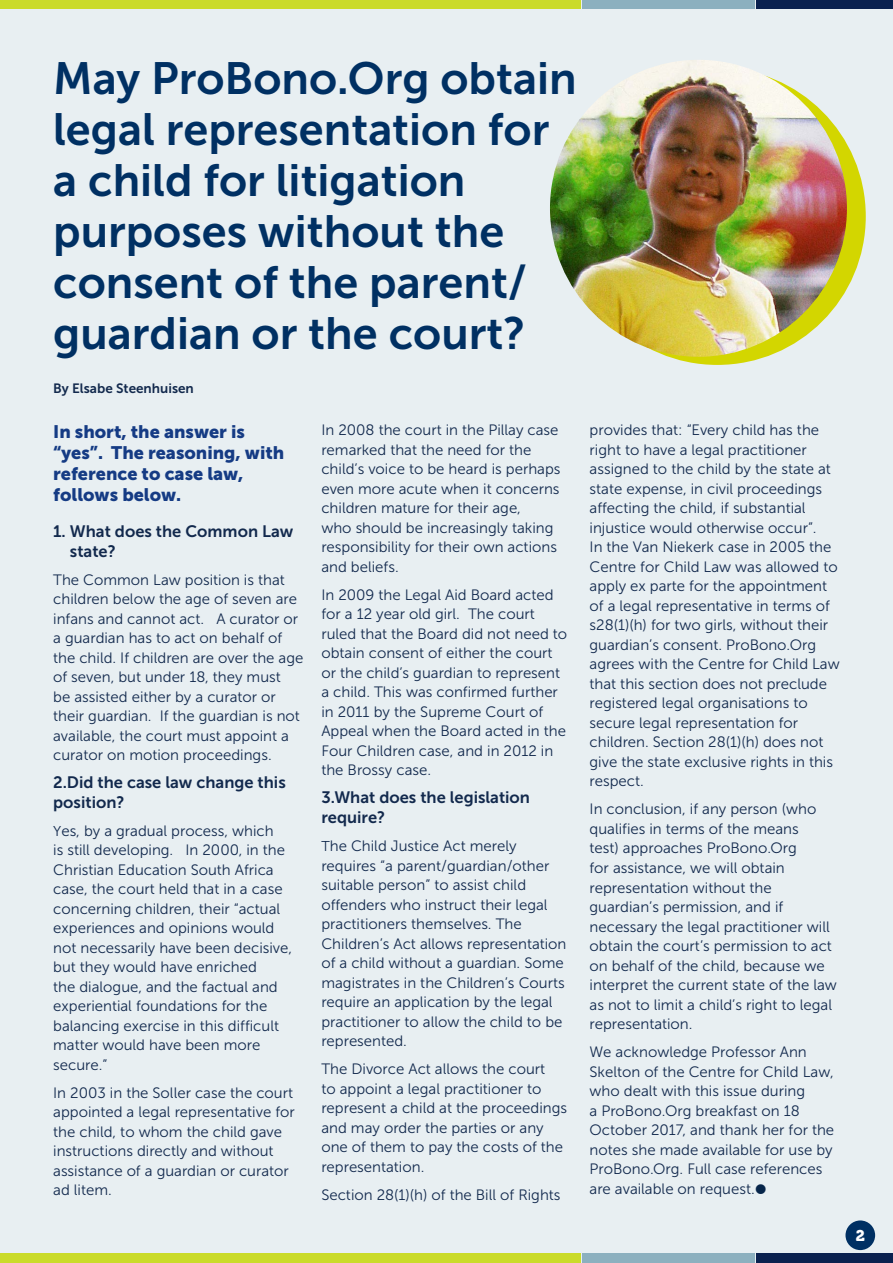
<style>
.page{position:relative;width:893px;height:1263px;background:#fff}
.page>*{position:absolute;margin:0;border:0;box-sizing:border-box;transform-origin:0 0}
.t1{font:45px/51px "Museo Sans 700";color:#003063}
.t2{font:18px/21px "Museo Sans 900";color:#153b84}
.t3{font:16.5px/19.5px "Museo Sans 700";color:#12294d}
.t4{font:15.45px "Museo 900";color:#fff}
.t5{font:15px/19.5px "Museo Sans 300";color:#12294d}
.t6{font:13.5px "Museo Sans 700";color:#12294d}
.s1{font-size:14.25px}
</style>
<div class="page">
<div style="left:0;top:0;width:892px;height:1263px;background:#e8eff2"></div>
<div style="left:0;top:0;width:580px;height:8px;background:#cadb2a"></div>
<div style="left:757px;top:0;width:136px;height:8px;background:#0a214f"></div>
<div style="left:583px;top:0;width:172px;height:8px;background:#8cb0bf"></div>
<div style="left:0;top:1254px;width:580px;height:9px;background:#cadb2a"></div>
<div style="left:757px;top:1254px;width:136px;height:9px;background:#0a214f"></div>
<div style="left:583px;top:1254px;width:172px;height:9px;background:#8cb0bf"></div>
<div style="left:845px;top:1220px;width:30px;height:30px;background:#003063;border-radius:50%"></div>
<div style="left:569px;top:68px;width:297px;height:297px;background:#d3d600;border-radius:50%"></div>
<img style="left:550px;top:60px;width:297px;height:297px;border-radius:148px">
<h1 class="t1" style="left:53px;top:53px;width:525px">May ProBono.Org obtain legal representation for a child for litigation purposes without the consent of the parent/ guardian or the court?</h1>
<p class="t6" style="left:53px;top:381px;width:142px">By Elsabe Steenhuisen</p>
<p class="t2" style="left:53px;top:421px;width:233px">In short, the answer is “yes”. The reasoning, with reference to case law, follows below.</p>
<p class="t3" style="left:70px;top:522px;width:225px;text-indent:-17px">1. What does the Common Law state?</p>
<p class="t5" style="left:53px;top:570px;width:252px">The Common Law position is that children below the age of seven are infans and cannot act. A curator or a guardian has to act on behalf of the child. If children are over the age of seven, but under 18, they must<br>be assisted either by a curator or their guardian. If the guardian is not available, the court must appoint a curator on motion proceedings.</p>
<p class="t3" style="left:53px;top:773px;width:234px">2.Did the case law change this position?</p>
<p class="t5" style="left:53px;top:821px;width:240px"><span class="s1">Y</span>es, by a gradual process, which<br>is still developing. In 2000, in the<br>Christian Education South Africa case, the court held that in a case concerning children, their “actual experiences and opinions would not necessarily have been decisive, but they would have enriched<br>the dialogue, and the factual and experiential foundations for the balancing exercise in this difficult matter would have been more secure.”</p>
<p class="t5" style="left:53px;top:1083px;width:243px">In 2003 in the Soller case the court appointed a legal representative for the child, to whom the child gave instructions directly and without assistance of a guardian or curator ad litem.</p>
<p class="t5" style="left:321px;top:421px;width:241px">In 2008 the court in the Pillay case remarked that the need for the child’s voice to be heard is perhaps even more acute when it concerns children mature for their age,<br>who should be increasingly taking responsibility for their own actions and beliefs.</p>
<p class="t5" style="left:321px;top:585px;width:247px">In 2009 the Legal Aid Board acted for a 12 year old girl. The court ruled that the Board did not need to obtain consent of either the court or the child’s guardian to represent a child. This was confirmed further in 2011 by the Supreme Court of<br>Appeal when the Board acted in the<br>Four Children case, and in 2012 in the Brossy case.</p>
<p class="t3" style="left:321px;top:788px;width:210px">3.What does the legislation require?</p>
<p class="t5" style="left:321px;top:836px;width:247px"><span class="s1">T</span>he Child Justice Act merely requires “a parent/guardian/other suitable person” to assist child offenders who instruct their legal practitioners themselves. The<br>Children’s Act allows representation of a child without a guardian. Some magistrates in the Children’s Courts require an application by the legal practitioner to allow the child to be represented.</p>
<p class="t5" style="left:321px;top:1059px;width:247px">The Divorce Act allows the court<br>to appoint a legal practitioner to represent a child at the proceedings and may order the parties or any one of them to pay the costs of the representation.</p>
<p class="t5" style="left:321px;top:1185px;width:241px">Section 28(1)(h) of the Bill of Rights</p>
<p class="t5" style="left:590px;top:421px;width:252px">provides that: “Every child has the right to have a legal practitioner assigned to the child by the state at state expense, in civil proceedings affecting the child, if substantial injustice would otherwise occur”.<br>In the Van Niekerk case in 2005 the Centre for Child Law was allowed to apply ex parte for the appointment of a legal representative in terms of s28(1)(h) for two girls, without their guardian’s consent. ProBono.Org agrees with the Centre for Child Law that this section does not preclude registered legal organisations to secure legal representation for children. Section 28(1)(h) does not give the state exclusive rights in this respect.</p>
<p class="t5" style="left:590px;top:800px;width:249px">In conclusion, if any person (who qualifies in terms of the means<br>test) approaches ProBono.Org<br>for assistance, we will obtain representation without the guardian’s permission, and if necessary the legal practitioner will obtain the court’s permission to act on behalf of the child, because we interpret the current state of the law as not to limit a child’s right to legal representation.</p>
<p class="t5" style="left:590px;top:1042px;width:246px">We acknowledge Professor Ann<br>Skelton of the Centre for Child Law, who dealt with this issue during<br>a ProBono.Org breakfast on 18<br>October 2017, and thank her for the notes she made available for use by<br>ProBono.Org. Full case references are available on request.</p>
<p class="t4" style="left:856px;top:1226px;width:11px">2</p>
</div>
